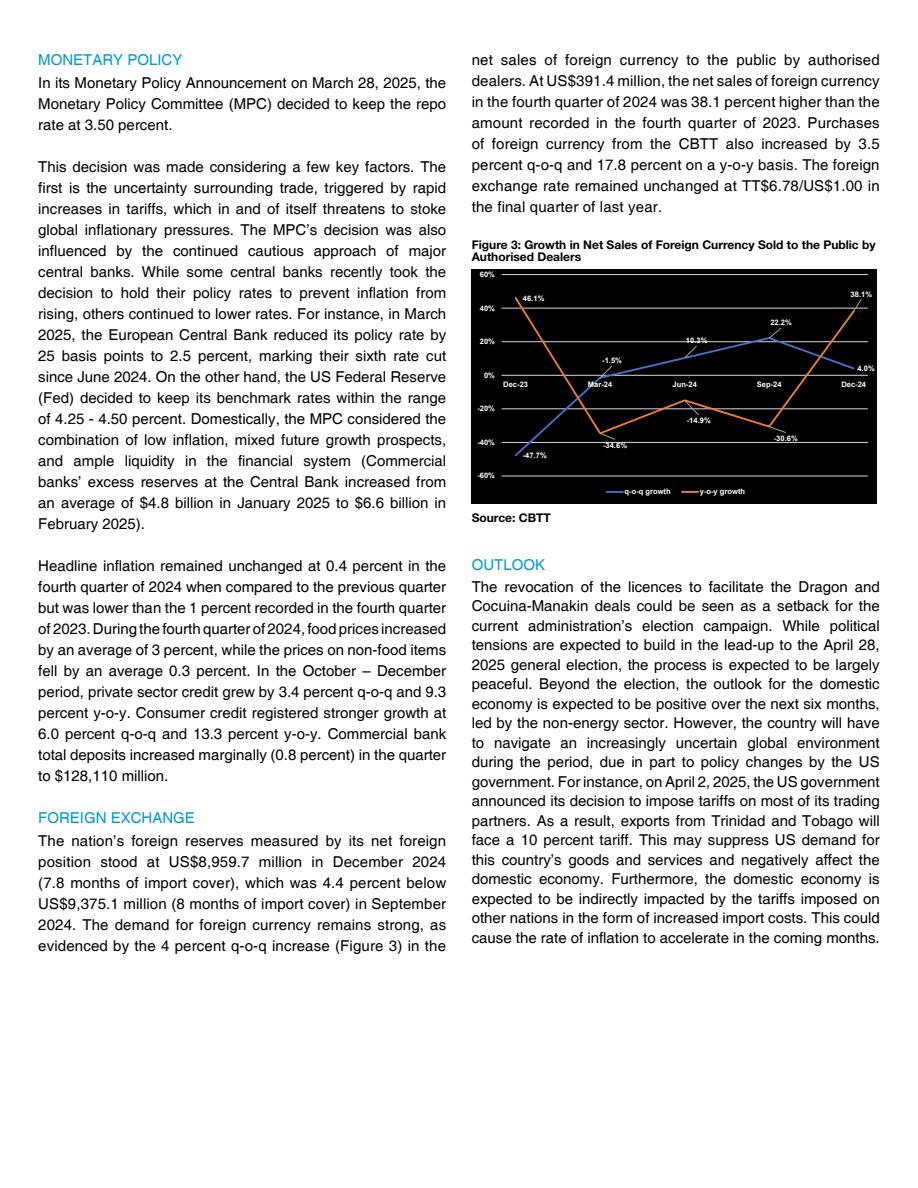
<style>
.page{position:relative;width:918px;height:1188px;background:#fff}
.page>*{position:absolute;margin:0;border:0;box-sizing:border-box;transform-origin:0 0}
.t1{font:15px/21px "Helvetica";color:#000;text-align:justify}
.t2{font:15px "Helvetica";color:#009ac7}
.t3{font:700 12px/12px "Helvetica Neue LT Std";color:#000}
.t4{font:700 7.5px "Arial";letter-spacing:.005em;color:#fff}
</style>
<div class="page">
<div style="left:472px;top:269px;width:405px;height:235px;background:#000"></div>
<hr style="left:502px;top:476px;width:366px;height:1px;background:#d9d9d9">
<hr style="left:502px;top:442px;width:366px;height:1px;background:#d9d9d9">
<hr style="left:502px;top:409px;width:366px;height:1px;background:#d9d9d9">
<hr style="left:502px;top:341px;width:366px;height:1px;background:#d9d9d9">
<hr style="left:502px;top:308px;width:366px;height:1px;background:#d9d9d9">
<hr style="left:502px;top:274px;width:366px;height:1px;background:#d9d9d9">
<hr style="left:502px;top:375px;width:366px;height:1px;background:#d9d9d9">
<svg style="left:513px;top:297px;width:342px;height:30px"></svg>
<svg style="left:513px;top:327px;width:343px;height:130px"></svg>
<svg style="left:853px;top:299px;width:9px;height:13px"></svg>
<svg style="left:607px;top:491px;width:16px;height:2px"></svg>
<svg style="left:682px;top:491px;width:16px;height:2px"></svg>
<p class="t2" style="left:38px;top:51px;width:146px">MONETARY POLICY</p>
<p class="t1" style="left:38px;top:73px;width:409px">In its Monetary Policy Announcement on March 28, 2025, the Monetary Policy Committee (MPC) decided to keep the repo rate at 3.50 percent.</p>
<p class="t1" style="left:38px;top:157px;width:409px">This decision was made considering a few key factors. The first is the uncertainty surrounding trade, triggered by rapid increases in tariffs, which in and of itself threatens to stoke global inflationary pressures. The MPC’s decision was also influenced by the continued cautious approach of major central banks. While some central banks recently took the decision to hold their policy rates to prevent inflation from rising, others continued to lower rates. For instance, in March 2025, the European Central Bank reduced its policy rate by 25 basis points to 2.5 percent, marking their sixth rate cut since June 2024. On the other hand, the US Federal Reserve (Fed) decided to keep its benchmark rates within the range of 4.25 - 4.50 percent. Domestically, the MPC considered the combination of low inflation, mixed future growth prospects, and ample liquidity in the financial system (Commercial banks’ excess reserves at the Central Bank increased from an average of $4.8 billion in January 2025 to $6.6 billion in February 2025).</p>
<p class="t1" style="left:38px;top:556px;width:409px">Headline inflation remained unchanged at 0.4 percent in the fourth quarter of 2024 when compared to the previous quarter but was lower than the 1 percent recorded in the fourth quarter of 2023. During the fourth quarter of 2024, food prices increased by an average of 3 percent, while the prices on non-food items fell by an average 0.3 percent. In the October – December period, private sector credit grew by 3.4 percent q-o-q and 9.3 percent y-o-y. Consumer credit registered stronger growth at 6.0 percent q-o-q and 13.3 percent y-o-y. Commercial bank total deposits increased marginally (0.8 percent) in the quarter to $128,110 million.</p>
<p class="t2" style="left:38px;top:809px;width:158px">FOREIGN EXCHANGE</p>
<p class="t1" style="left:38px;top:831px;width:409px">The nation’s foreign reserves measured by its net foreign position stood at US$8,959.7 million in December 2024 (7.8 months of import cover), which was 4.4 percent below US$9,375.1 million (8 months of import cover) in September 2024. The demand for foreign currency remains strong, as evidenced by the 4 percent q-o-q increase (Figure 3) in the</p>
<p class="t1" style="left:472px;top:50px;width:409px">net sales of foreign currency to the public by authorised dealers. At US$391.4 million, the net sales of foreign currency in the fourth quarter of 2024 was 38.1 percent higher than the amount recorded in the fourth quarter of 2023. Purchases of foreign currency from the CBTT also increased by 3.5 percent q-o-q and 17.8 percent on a y-o-y basis. The foreign exchange rate remained unchanged at TT$6.78/US$1.00 in the final quarter of last year.</p>
<p class="t3" style="left:472px;top:239px;width:406px">Figure 3: Growth in Net Sales of Foreign Currency Sold to the Public by<br>Authorised Dealers</p>
<p class="t4" style="left:480px;top:269px;width:17px">60%</p>
<p class="t4" style="left:480px;top:303px;width:17px">40%</p>
<p class="t4" style="left:480px;top:336px;width:17px">20%</p>
<p class="t4" style="left:484px;top:370px;width:12px">0%</p>
<p class="t4" style="left:477px;top:403px;width:19px">-20%</p>
<p class="t4" style="left:477px;top:437px;width:19px">-40%</p>
<p class="t4" style="left:477px;top:470px;width:19px">-60%</p>
<p class="t4" style="left:523px;top:293px;width:23px">46.1%</p>
<p class="t4" style="left:602px;top:355px;width:21px">-1.5%</p>
<p class="t4" style="left:686px;top:335px;width:23px">10.3%</p>
<p class="t4" style="left:770px;top:317px;width:23px">22.2%</p>
<p class="t4" style="left:851px;top:289px;width:23px">38.1%</p>
<p class="t4" style="left:857px;top:363px;width:19px">4.0%</p>
<p class="t4" style="left:503px;top:379px;width:26px">Dec-23</p>
<p class="t4" style="left:588px;top:379px;width:26px">Mar-24</p>
<p class="t4" style="left:673px;top:379px;width:26px">Jun-24</p>
<p class="t4" style="left:757px;top:379px;width:26px">Sep-24</p>
<p class="t4" style="left:841px;top:379px;width:26px">Dec-24</p>
<p class="t4" style="left:523px;top:450px;width:26px">-47.7%</p>
<p class="t4" style="left:603px;top:440px;width:26px">-34.6%</p>
<p class="t4" style="left:687px;top:415px;width:26px">-14.9%</p>
<p class="t4" style="left:625px;top:486px;width:48px">q-o-q growth</p>
<p class="t4" style="left:700px;top:486px;width:47px">y-o-y growth</p>
<p class="t4" style="left:774px;top:433px;width:26px">-30.6%</p>
<p class="t3" style="left:472px;top:511px;width:81px">Source: CBTT</p>
<p class="t2" style="left:472px;top:556px;width:75px">OUTLOOK</p>
<p class="t1" style="left:472px;top:577px;width:409px;line-height:19.5px">The revocation of the licences to facilitate the Dragon and Cocuina-Manakin deals could be seen as a setback for the current administration’s election campaign. While political tensions are expected to build in the lead-up to the April 28, 2025 general election, the process is expected to be largely peaceful. Beyond the election, the outlook for the domestic economy is expected to be positive over the next six months, led by the non-energy sector. However, the country will have to navigate an increasingly uncertain global environment during the period, due in part to policy changes by the US government. For instance, on April 2, 2025, the US government announced its decision to impose tariffs on most of its trading partners. As a result, exports from Trinidad and Tobago will face a 10 percent tariff. This may suppress US demand for this country’s goods and services and negatively affect the domestic economy. Furthermore, the domestic economy is expected to be indirectly impacted by the tariffs imposed on other nations in the form of increased import costs. This could cause the rate of inflation to accelerate in the coming months.</p>
</div>
